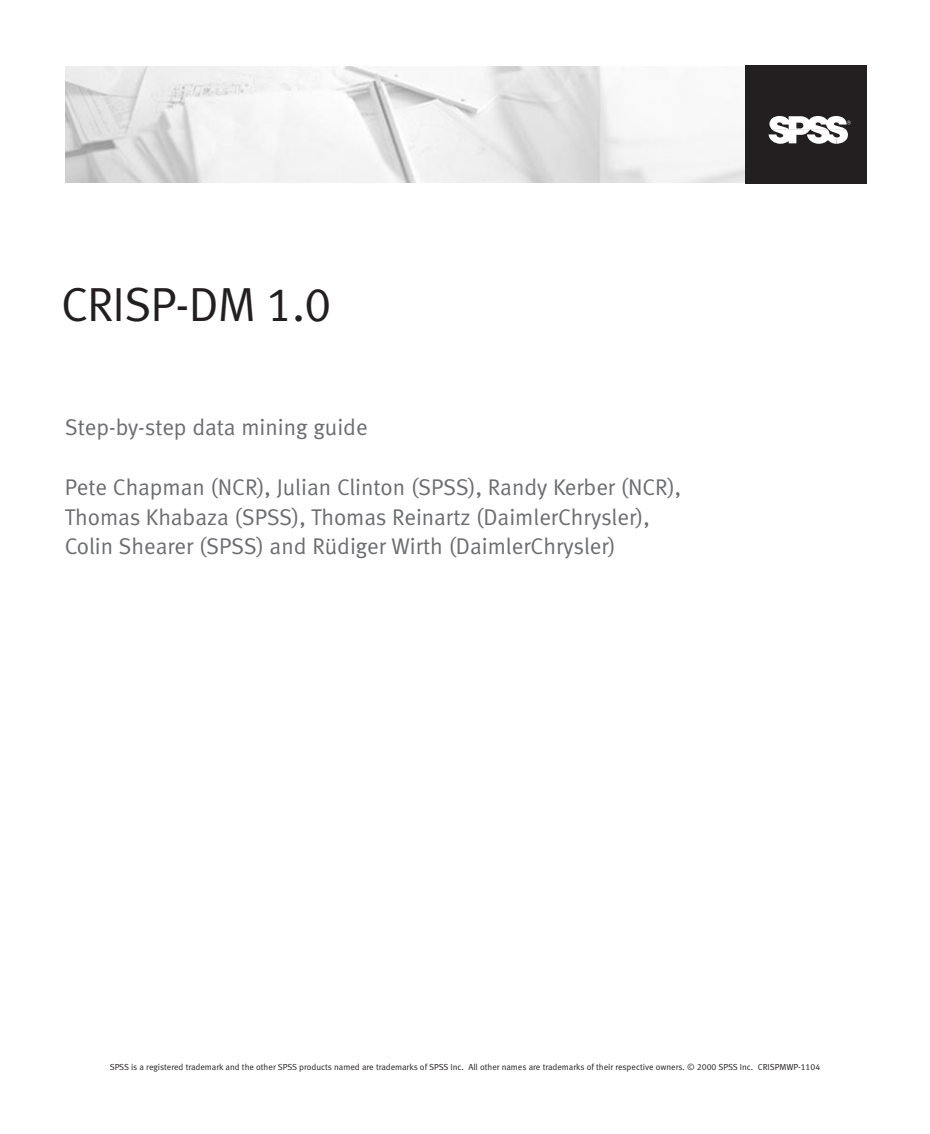
<style>
.page{position:relative;width:930px;height:1134px;background:#fff}
.page>*{position:absolute;margin:0;border:0;box-sizing:border-box;transform-origin:0 0}
.t1{font:47.95px "Meta Normal LF";letter-spacing:-.015em;color:#231f20}
.t2{font:22.75px/29.8px "Meta Normal";color:#6c6d70}
.t3{font:8.75px "Meta Normal LF";color:#231f20}
</style>
<div class="page">
<img style="left:65px;top:66px;width:680px;height:116px">
<div style="left:745px;top:65px;width:121px;height:119px;background:#231f20"></div>
<svg style="left:768px;top:116px;width:82px;height:28px"></svg>
<h1 class="t1" style="left:61px;top:287px;width:272px">CRISP-DM 1.0</h1>
<p class="t2" style="left:65px;top:414px;width:304px">Step-by-step data mining guide</p>
<p class="t2" style="left:65px;top:474px;width:617px">Pete Chapman (NCR), Julian Clinton (SPSS), Randy Kerber (NCR),<br>Thomas Khabaza (SPSS), Thomas Reinartz (DaimlerChrysler),<br>Colin Shearer (SPSS) and Rüdiger Wirth (DaimlerChrysler)</p>
<p class="t3" style="left:110px;top:1064px;width:711px">SPSS is a registered trademark and the other SPSS products named are trademarks of SPSS Inc. All other names are trademarks of their respective owners. © 2000 SPSS Inc. CRISPMWP-1104</p>
</div>
